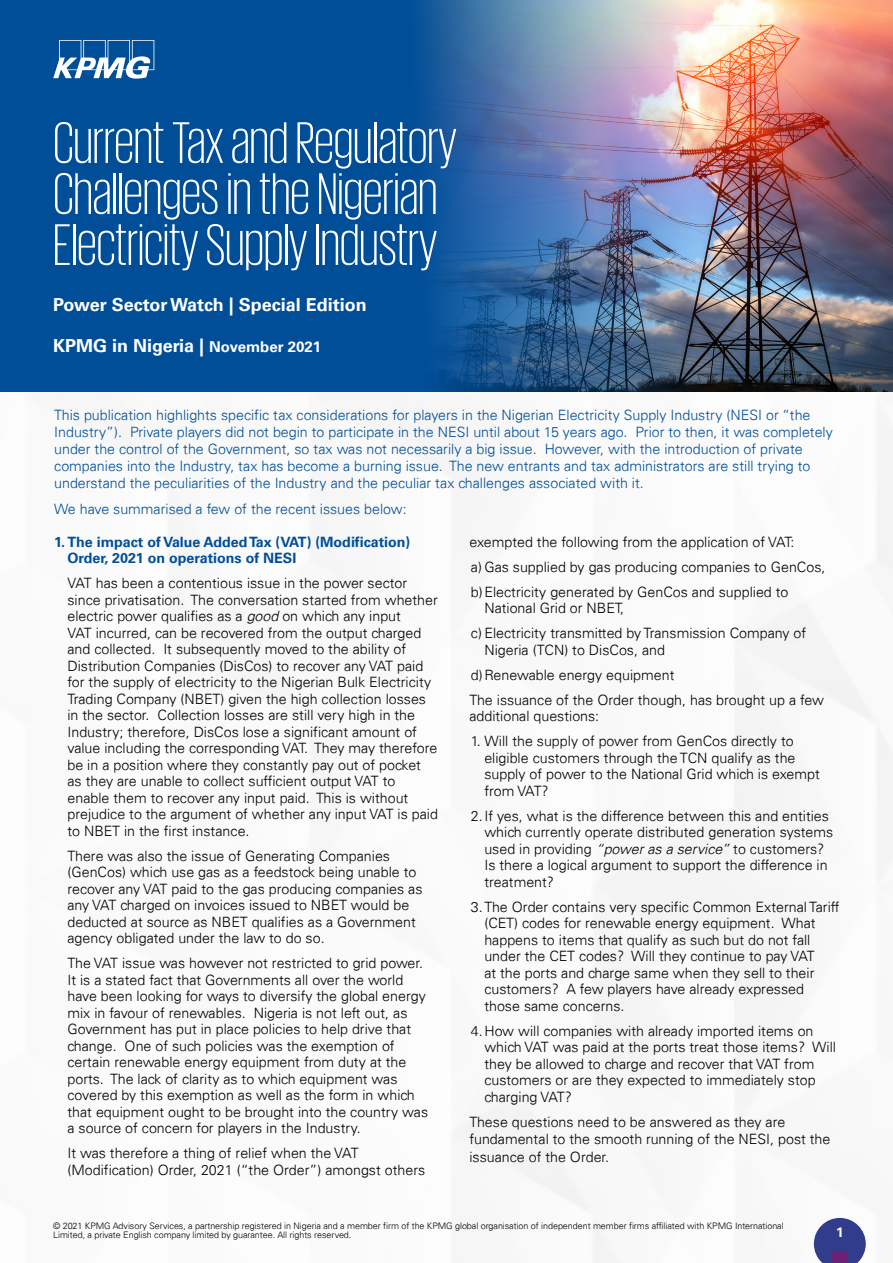
<style>
.page{position:relative;width:893px;height:1263px;background:#fff}
.page>*{position:absolute;margin:0;border:0;box-sizing:border-box;transform-origin:0 0}
.t1{font:300 60px/51px "KPMG";color:#fff}
.t2{font:700 18px "Univers 65";color:#fff}
.t3{font:300 14.25px/16.5px "Univers 45";color:#000}
.t4{font:300 14.25px/17.1px "Univers 45";color:#004e98}
.t5{font:700 14.25px/16.5px "Univers 65";color:#004e98}
.t6{font:700 13.5px "Univers 65";color:#fff}
.t7{font:300 9px/9px "Univers 45";letter-spacing:-.005em;color:#000}
.s1{font-size:15px}
.s2{font-style:italic}
</style>
<div class="page">
<img style="left:796px;top:0;width:97px;height:392px">
<img style="left:0;top:0;width:796px;height:392px">
<svg style="left:53px;top:40px;width:101px;height:39px"></svg>
<svg style="left:814px;top:1218px;width:52px;height:45px"></svg>
<div style="left:833px;top:1251px;width:14px;height:12px;background:#6d2077"></div>
<h1 class="t1" style="left:53px;top:116px;width:405px">Current Tax and Regulatory<br>Challenges in the Nigerian<br>Electricity Supply Industry</h1>
<p class="t2" style="left:53px;top:294px;width:315px">Power Sector Watch | Special Edition</p>
<p class="t2" style="left:53px;top:335px;width:269px">KPMG in Nigeria | <span class="s1">November 2021</span></p>
<p class="t4" style="left:54px;top:406px;width:780px">This publication highlights specific tax considerations for players in the Nigerian Electricity Supply Industry (NESI or “the Industry”). Private players did not begin to participate in the NESI until about 15 years ago. Prior to then, it was completely under the control of the Government, so tax was not necessarily a big issue. However, with the introduction of private companies into the Industry, tax has become a burning issue. The new entrants and tax administrators are still trying to understand the peculiarities of the Industry and the peculiar tax challenges associated with it.</p>
<p class="t4" style="left:54px;top:500px;width:354px">We have summarised a few of the recent issues below:</p>
<p class="t5" style="left:67px;top:533px;width:344px;text-indent:-13px">1. The impact of Value Added Tax (VAT) (Modification)<br>Order, 2021 on operations of NESI</p>
<p class="t3" style="left:67px;top:575px;width:372px">VAT has been a contentious issue in the power sector since privatisation. The conversation started from whether electric power qualifies as a <span class="s2">good</span> on which any input<br>VAT incurred, can be recovered from the output charged and collected. It subsequently moved to the ability of Distribution Companies (DisCos) to recover any VAT paid for the supply of electricity to the Nigerian Bulk Electricity Trading Company (NBET) given the high collection losses in the sector. Collection losses are still very high in the Industry; therefore, DisCos lose a significant amount of value including the corresponding VAT. They may therefore be in a position where they constantly pay out of pocket as they are unable to collect sufficient output VAT to enable them to recover any input paid. This is without prejudice to the argument of whether any input VAT is paid to NBET in the first instance.</p>
<p class="t3" style="left:67px;top:847px;width:356px">There was also the issue of Generating Companies (GenCos) which use gas as a feedstock being unable to recover any VAT paid to the gas producing companies as any VAT charged on invoices issued to NBET would be deducted at source as NBET qualifies as a Government agency obligated under the law to do so.</p>
<p class="t3" style="left:67px;top:955px;width:362px">The VAT issue was however not restricted to grid power.<br>It is a stated fact that Governments all over the world have been looking for ways to diversify the global energy mix in favour of renewables. Nigeria is not left out, as Government has put in place policies to help drive that change. One of such policies was the exemption of certain renewable energy equipment from duty at the ports. The lack of clarity as to which equipment was covered by this exemption as well as the form in which that equipment ought to be brought into the country was a source of concern for players in the Industry.</p>
<p class="t3" style="left:67px;top:1145px;width:359px">It was therefore a thing of relief when the VAT (Modification) Order, 2021 (“the Order”) amongst others</p>
<p class="t3" style="left:469px;top:529px;width:358px;line-height:25px">exempted the following from the application of VAT:<br>a) Gas supplied by gas producing companies to GenCos, b)Electricity generated by GenCos and supplied to</p>
<p class="t3" style="left:471px;top:595px;width:337px;line-height:25px;text-indent:13px">National Grid or NBET,<br>c) Electricity transmitted by Transmission Company of</p>
<p class="t3" style="left:469px;top:637px;width:356px;line-height:25px;text-indent:15px">Nigeria (TCN) to DisCos, and<br>d)Renewable energy equipment<br>The issuance of the Order though, has brought up a few</p>
<p class="t3" style="left:469px;top:708px;width:131px">additional questions:</p>
<p class="t3" style="left:484px;top:733px;width:337px;text-indent:-13px">1. Will the supply of power from GenCos directly to eligible customers through the TCN qualify as the supply of power to the National Grid which is exempt from VAT?</p>
<p class="t3" style="left:484px;top:807px;width:350px;text-indent:-13px">2.If yes, what is the difference between this and entities which currently operate distributed generation systems used in providing <span class="s2">“power as a service”</span> to customers?<br>Is there a logical argument to support the difference in treatment?</p>
<p class="t3" style="left:484px;top:898px;width:357px;text-indent:-13px">3.The Order contains very specific Common External Tariff (CET) codes for renewable energy equipment. What happens to items that qualify as such but do not fall under the CET codes? Will they continue to pay VAT<br>at the ports and charge same when they sell to their customers? A few players have already expressed those same concerns.</p>
<p class="t3" style="left:484px;top:1022px;width:353px;text-indent:-13px">4.How will companies with already imported items on which VAT was paid at the ports treat those items? Will they be allowed to charge and recover that VAT from customers or are they expected to immediately stop charging VAT?</p>
<p class="t3" style="left:469px;top:1114px;width:363px;line-height:17.1px">These questions need to be answered as they are fundamental to the smooth running of the NESI, post the issuance of the Order.</p>
<p class="t7" style="left:53px;top:1222px;width:732px">© 2021 KPMG Advisory Services, a partnership registered in Nigeria and a member firm of the KPMG global organisation of independent member firms affiliated with KPMG International<br>Limited, a private English company limited by guarantee. All rights reserved.</p>
<p class="t6" style="left:836px;top:1224px;width:9px">1</p>
</div>
